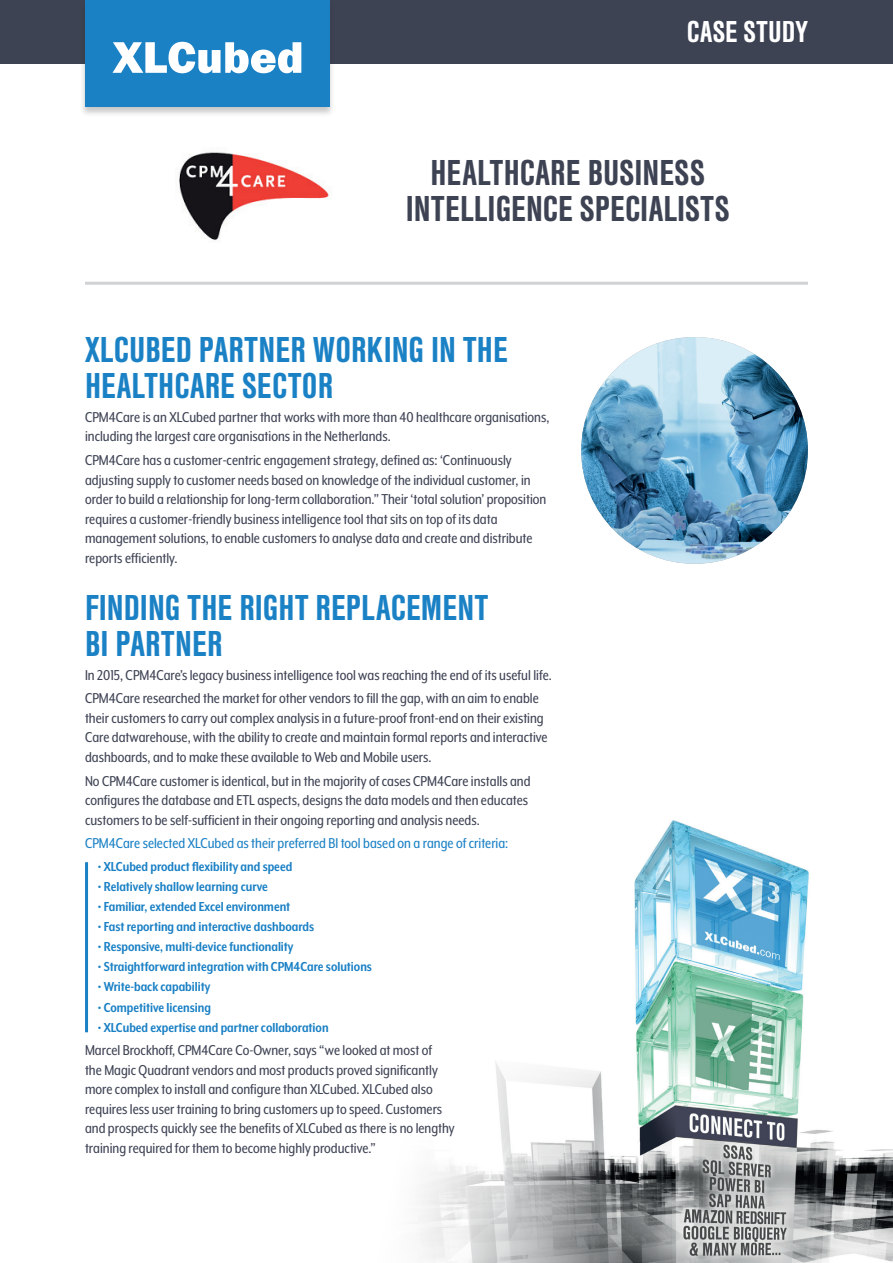
<style>
.page{position:relative;width:893px;height:1263px;background:#fff}
.page>*{position:absolute;margin:0;border:0;box-sizing:border-box;transform-origin:0 0}
.t1{font:700 37.5px/36px "Nimbus San Con";color:#1b81c5}
.t2{font:700 37.5px/36px "Nimbus San Con";color:#3e4354;text-align:center}
.t3{font:700 31.5px "Nimbus San Con";letter-spacing:.01em;color:#fff}
.t4{font:16.5px/19.5px "Mr Eaves XL Mod Nar OT";color:#3e4354}
.t5{font:16.5px "Mr Eaves XL Mod Nar OT";color:#1b81c5}
.t6{font:700 15px "Mr Eaves XL Mod Nar OT";color:#1b81c5}
</style>
<div class="page">
<div style="left:0;top:0;width:893px;height:64px;background:#3e4354"></div>
<div style="left:79px;top:0;width:257px;height:117px;background:#231f20;opacity:.25"></div>
<div style="left:85px;top:0;width:245px;height:106px;background:#1b81c5"></div>
<svg style="left:112px;top:42px;width:189px;height:31px"></svg>
<img style="left:417px;top:820px;width:476px;height:443px">
<img style="left:581px;top:337px;width:227px;height:227px;border-radius:113px">
<hr style="left:85px;top:282px;width:723px;height:3px;background:#d0d2d5">
<hr style="left:85px;top:862px;width:3px;height:170px;background:#1b81c5">
<img style="left:179px;top:152px;width:151px;height:89px">
<h2 class="t3" style="left:687px;top:15px;width:123px">CASE STUDY</h2>
<h1 class="t2" style="left:406px;top:155px;width:325px">HEALTHCARE BUSINESS<br>INTELLIGENCE SPECIALISTS</h1>
<h1 class="t1" style="left:85px;top:332px;width:424px">XLCUBED PARTNER WORKING IN THE<br>HEALTHCARE SECTOR</h1>
<p class="t4" style="left:85px;top:407px;width:466px">CPM4Care is an XLCubed partner that works with more than 40 healthcare organisations, including the largest care organisations in the Netherlands.</p>
<p class="t4" style="left:85px;top:450px;width:463px">CPM4Care has a customer-centric engagement strategy, defined as: ‘Continuously adjusting supply to customer needs based on knowledge of the individual customer, in order to build a relationship for long-term collaboration.” Their ‘total solution’ proposition requires a customer-friendly business intelligence tool that sits on top of its data management solutions, to enable customers to analyse data and create and distribute reports efficiently.</p>
<h1 class="t1" style="left:85px;top:590px;width:405px">FINDING THE RIGHT REPLACEMENT<br>BI PARTNER</h1>
<p class="t4" style="left:85px;top:663px;width:468px;line-height:23.7px">In 2015, CPM4Care’s legacy business intelligence tool was reaching the end of its useful life.<br>CPM4Care researched the market for other vendors to fill the gap, with an aim to enable</p>
<p class="t4" style="left:85px;top:708px;width:464px">their customers to carry out complex analysis in a future-proof front-end on their existing<br>Care datwarehouse, with the ability to create and maintain formal reports and interactive dashboards, and to make these available to Web and Mobile users.</p>
<p class="t4" style="left:85px;top:771px;width:447px">No CPM4Care customer is identical, but in the majority of cases CPM4Care installs and configures the database and ETL aspects, designs the data models and then educates customers to be self-sufficient in their ongoing reporting and analysis needs.</p>
<p class="t5" style="left:85px;top:835px;width:425px">CPM4Care selected XLCubed as their preferred BI tool based on a range of criteria:</p>
<p class="t6" style="left:98px;top:859px;width:196px">• XLCubed product flexibility and speed</p>
<p class="t6" style="left:98px;top:879px;width:172px">• Relatively shallow learning curve</p>
<p class="t6" style="left:98px;top:899px;width:194px">• Familiar, extended Excel environment</p>
<p class="t6" style="left:98px;top:919px;width:218px">• Fast reporting and interactive dashboards</p>
<p class="t6" style="left:98px;top:939px;width:197px">• Responsive, multi-device functionality</p>
<p class="t6" style="left:98px;top:959px;width:276px">• Straightforward integration with CPM4Care solutions</p>
<p class="t6" style="left:98px;top:979px;width:114px">• Write-back capability</p>
<p class="t6" style="left:98px;top:999px;width:115px">• Competitive licensing</p>
<p class="t6" style="left:98px;top:1020px;width:232px">• XLCubed expertise and partner collaboration</p>
<p class="t4" style="left:85px;top:1041px;width:371px">Marcel Brockhoff, CPM4Care Co-Owner, says “we looked at most of<br>the Magic Quadrant vendors and most products proved significantly more complex to install and configure than XLCubed. XLCubed also requires less user training to bring customers up to speed. Customers and prospects quickly see the benefits of XLCubed as there is no lengthy training required for them to become highly productive.”</p>
</div>
